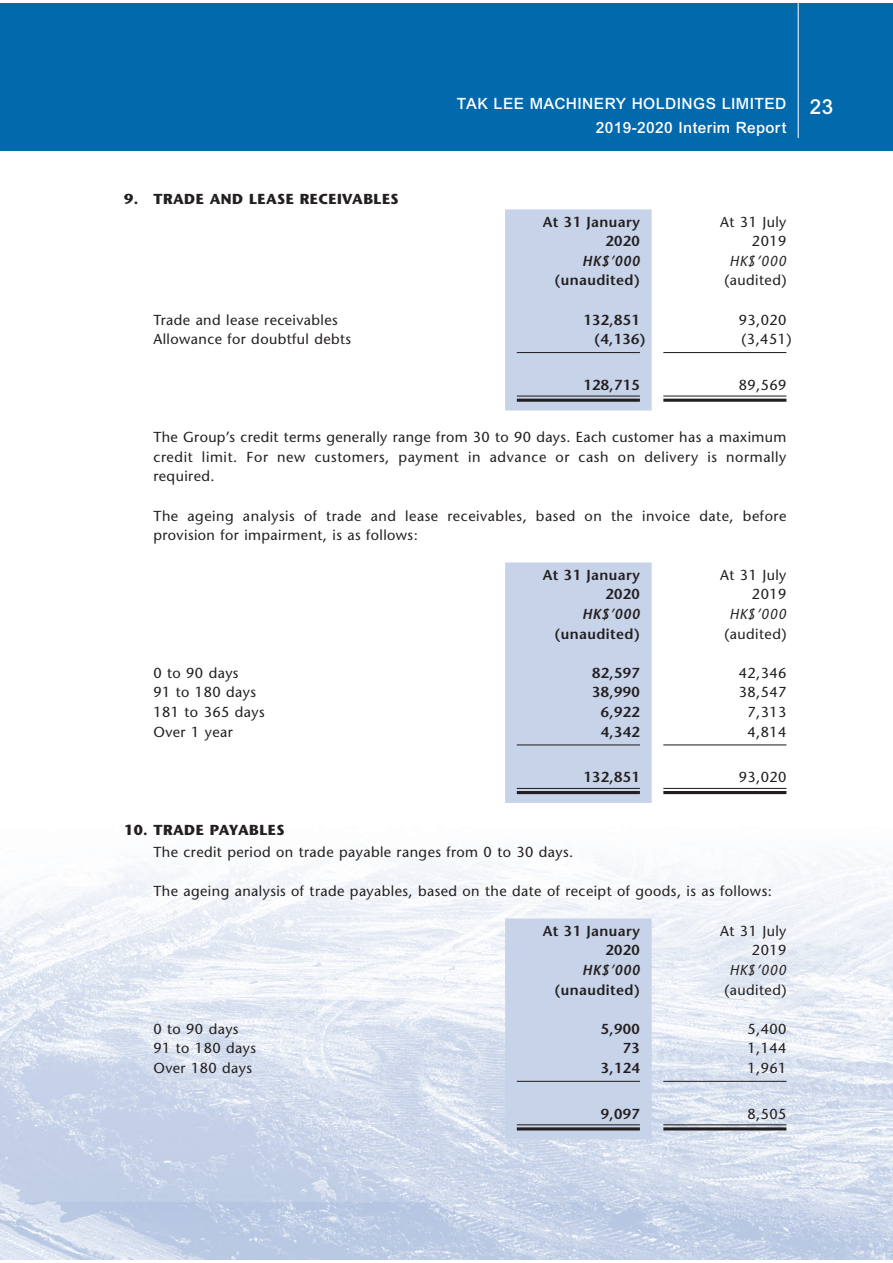
<style>
.page{position:relative;width:893px;height:1263px;background:#fff}
.page>*{position:absolute;margin:0;border:0;box-sizing:border-box;transform-origin:0 0}
.t1{font:500 20.7px "Arial MT Std";color:#fff}
.t2{font:500 15.45px/24.2px "Arial MT Std";letter-spacing:.03em;color:#fff;text-align:right}
.t3{font:500 14.4px/19.6px "Stone Sans Std";letter-spacing:.03em;color:#231f20;text-align:justify}
.t4{font:600 14.4px "Stone Sans Std";letter-spacing:.03em;color:#231f20}
.t5{font:700 14.4px "Stone Sans Std";letter-spacing:.03em;color:#231f20}
.t6{font:italic 600 14.4px "Stone Sans Std";letter-spacing:.03em;color:#231f20}
.t7{font:italic 500 14.4px "Stone Sans Std";letter-spacing:.03em;color:#231f20}
</style>
<div class="page">
<img style="left:0;top:3px;width:893px;height:1257px">
<div style="left:0;top:3px;width:12px;height:148px;background:#0169ac"></div>
<div style="left:13px;top:3px;width:880px;height:148px;background:#0169ac"></div>
<hr style="left:798px;top:3px;width:1px;height:135px;background:#fff">
<div style="left:505px;top:209px;width:147px;height:202px;background:#c7d3e9"></div>
<hr style="left:517px;top:352px;width:123px;height:1px;background:#231f20">
<hr style="left:663px;top:352px;width:123px;height:1px;background:#231f20">
<hr style="left:517px;top:396px;width:123px;height:1px;background:#231f20">
<hr style="left:517px;top:399px;width:123px;height:3px;background:#231f20">
<hr style="left:663px;top:396px;width:123px;height:1px;background:#231f20">
<hr style="left:663px;top:399px;width:123px;height:3px;background:#231f20">
<div style="left:505px;top:562px;width:147px;height:241px;background:#c7d3e9"></div>
<hr style="left:517px;top:744px;width:123px;height:1px;background:#231f20">
<hr style="left:663px;top:744px;width:123px;height:1px;background:#231f20">
<hr style="left:517px;top:788px;width:123px;height:1px;background:#231f20">
<hr style="left:517px;top:791px;width:123px;height:3px;background:#231f20">
<hr style="left:663px;top:788px;width:123px;height:1px;background:#231f20">
<hr style="left:663px;top:791px;width:123px;height:3px;background:#231f20">
<div style="left:505px;top:919px;width:147px;height:220px;background:#c7d3e9"></div>
<hr style="left:517px;top:1081px;width:123px;height:1px;background:#231f20">
<hr style="left:663px;top:1081px;width:123px;height:1px;background:#231f20">
<hr style="left:517px;top:1124px;width:123px;height:1px;background:#231f20">
<svg style="left:517px;top:1127px;width:123px;height:4px"></svg>
<hr style="left:663px;top:1124px;width:123px;height:1px;background:#231f20">
<svg style="left:663px;top:1127px;width:123px;height:4px"></svg>
<p class="t5" style="left:124px;top:191px;width:276px">9. TRADE AND LEASE RECEIVABLES</p>
<p class="t2" style="left:457px;top:91px;width:331px">TAK LEE MACHINERY HOLDINGS LIMITED<br>2019-2020 Interim Report</p>
<h1 class="t1" style="left:810px;top:95px;width:25px">23</h1>
<p class="t4" style="left:543px;top:215px;width:99px">At 31 January</p>
<p class="t3" style="left:720px;top:212px;width:68px">At 31 July</p>
<p class="t4" style="left:605px;top:234px;width:36px">2020</p>
<p class="t3" style="left:752px;top:232px;width:36px">2019</p>
<p class="t6" style="left:582px;top:252px;width:59px">HK$’000</p>
<p class="t7" style="left:729px;top:254px;width:59px">HK$’000</p>
<p class="t4" style="left:555px;top:273px;width:87px">(unaudited)</p>
<p class="t3" style="left:724px;top:271px;width:64px">(audited)</p>
<p class="t3" style="left:153px;top:311px;width:186px">Trade and lease receivables</p>
<p class="t4" style="left:583px;top:313px;width:58px">132,851</p>
<p class="t3" style="left:739px;top:311px;width:49px">93,020</p>
<p class="t3" style="left:153px;top:330px;width:199px">Allowance for doubtful debts</p>
<p class="t4" style="left:594px;top:332px;width:53px">(4,136)</p>
<p class="t3" style="left:741px;top:330px;width:52px">(3,451)</p>
<p class="t4" style="left:583px;top:378px;width:58px">128,715</p>
<p class="t3" style="left:739px;top:376px;width:49px">89,569</p>
<p class="t3" style="left:153px;top:428px;width:634px">The Group’s credit terms generally range from 30 to 90 days. Each customer has a maximum credit limit. For new customers, payment in advance or cash on delivery is normally required.</p>
<p class="t3" style="left:153px;top:507px;width:634px">The ageing analysis of trade and lease receivables, based on the invoice date, before provision for impairment, is as follows:</p>
<p class="t4" style="left:543px;top:568px;width:99px">At 31 January</p>
<p class="t3" style="left:720px;top:566px;width:68px">At 31 July</p>
<p class="t4" style="left:605px;top:587px;width:36px">2020</p>
<p class="t3" style="left:752px;top:585px;width:36px">2019</p>
<p class="t6" style="left:582px;top:606px;width:59px">HK$’000</p>
<p class="t7" style="left:729px;top:607px;width:59px">HK$’000</p>
<p class="t4" style="left:555px;top:627px;width:87px">(unaudited)</p>
<p class="t3" style="left:724px;top:625px;width:64px">(audited)</p>
<p class="t3" style="left:153px;top:664px;width:87px">0 to 90 days</p>
<p class="t4" style="left:592px;top:666px;width:49px">82,597</p>
<p class="t3" style="left:739px;top:664px;width:49px">42,346</p>
<p class="t3" style="left:153px;top:683px;width:104px">91 to 180 days</p>
<p class="t4" style="left:592px;top:685px;width:49px">38,990</p>
<p class="t3" style="left:739px;top:683px;width:49px">38,547</p>
<p class="t3" style="left:153px;top:703px;width:113px">181 to 365 days</p>
<p class="t4" style="left:601px;top:705px;width:41px">6,922</p>
<p class="t3" style="left:747px;top:703px;width:41px">7,313</p>
<p class="t3" style="left:153px;top:723px;width:81px">Over 1 year</p>
<p class="t4" style="left:601px;top:725px;width:41px">4,342</p>
<p class="t3" style="left:747px;top:723px;width:41px">4,814</p>
<p class="t4" style="left:583px;top:770px;width:58px">132,851</p>
<p class="t3" style="left:739px;top:768px;width:49px">93,020</p>
<p class="t5" style="left:124px;top:821px;width:162px">10. TRADE PAYABLES</p>
<p class="t3" style="left:153px;top:843px;width:421px">The credit period on trade payable ranges from 0 to 30 days.</p>
<p class="t3" style="left:153px;top:882px;width:620px">The ageing analysis of trade payables, based on the date of receipt of goods, is as follows:</p>
<p class="t4" style="left:543px;top:924px;width:99px">At 31 January</p>
<p class="t3" style="left:720px;top:922px;width:68px">At 31 July</p>
<p class="t4" style="left:605px;top:943px;width:36px">2020</p>
<p class="t3" style="left:752px;top:941px;width:36px">2019</p>
<p class="t6" style="left:582px;top:962px;width:59px">HK$’000</p>
<p class="t7" style="left:729px;top:963px;width:59px">HK$’000</p>
<p class="t4" style="left:555px;top:983px;width:87px">(unaudited)</p>
<p class="t3" style="left:724px;top:981px;width:64px">(audited)</p>
<p class="t3" style="left:153px;top:1020px;width:87px">0 to 90 days</p>
<p class="t4" style="left:601px;top:1022px;width:41px">5,900</p>
<p class="t3" style="left:747px;top:1020px;width:41px">5,400</p>
<p class="t3" style="left:153px;top:1039px;width:104px">91 to 180 days</p>
<p class="t4" style="left:623px;top:1042px;width:19px">73</p>
<p class="t3" style="left:747px;top:1039px;width:41px">1,144</p>
<p class="t3" style="left:153px;top:1059px;width:100px">Over 180 days</p>
<p class="t4" style="left:601px;top:1061px;width:41px">3,124</p>
<p class="t3" style="left:747px;top:1059px;width:41px">1,961</p>
<p class="t4" style="left:601px;top:1107px;width:41px">9,097</p>
<p class="t3" style="left:747px;top:1105px;width:41px">8,505</p>
</div>
